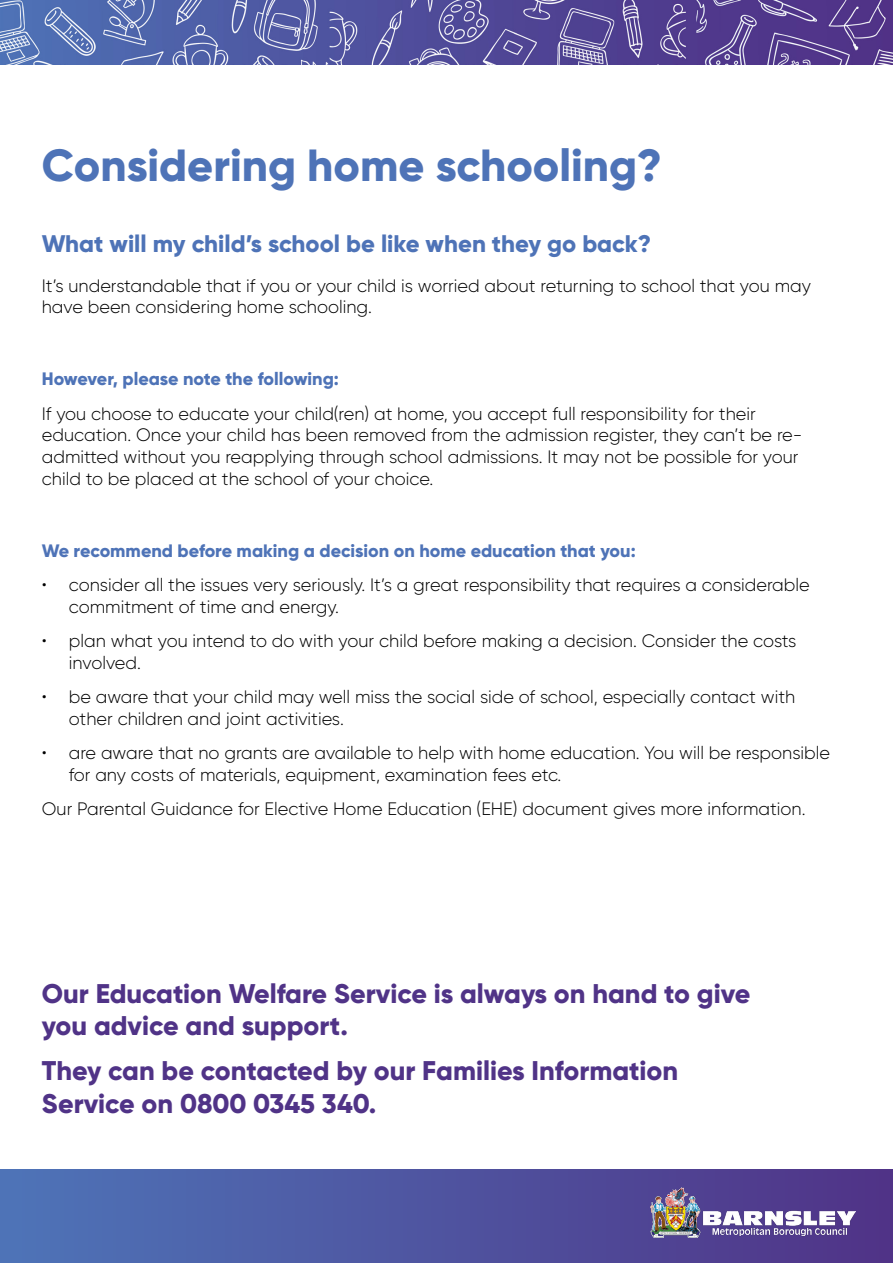
<style>
.page{position:relative;width:893px;height:1263px;background:#fff}
.page>*{position:absolute;margin:0;border:0;box-sizing:border-box;transform-origin:0 0}
.t1{font:800 45px "Gilroy";color:#4e73b7}
.t2{font:800 27px/32.4px "Gilroy";color:#503387}
.t3{font:800 24px "Gilroy";color:#4e73b7}
.t4{font:300 18px/21.6px "Gilroy";color:#000}
.t5{font:800 18px "Gilroy";color:#4e73b7}
</style>
<div class="page">
<div style="left:0;top:1169px;width:893px;height:94px;background:linear-gradient(to right,#4e74b8,#503387)"></div>
<img style="left:651px;top:1187px;width:204px;height:51px">
<img style="left:0;top:0;width:893px;height:65px">
<h1 class="t1" style="left:42px;top:136px;width:622px">Considering home schooling?</h1>
<h2 class="t3" style="left:42px;top:228px;width:611px">What will my child’s school be like when they go back?</h2>
<p class="t4" style="left:42px;top:274px;width:771px">It’s understandable that if you or your child is worried about returning to school that you may have been considering home schooling.</p>
<h4 class="t5" style="left:42px;top:368px;width:299px">However, please note the following:</h4>
<p class="t4" style="left:42px;top:402px;width:762px">If you choose to educate your child(ren) at home, you accept full responsibility for their education. Once your child has been removed from the admission register, they can’t be re&shy;admitted without you reapplying through school admissions. It may not be possible for your child to be placed at the school of your choice.</p>
<h4 class="t5" style="left:42px;top:539px;width:595px">We recommend before making a decision on home education that you:</h4>
<p class="t4" style="left:69px;top:574px;width:742px;text-indent:-27px">• consider all the issues very seriously. It’s a great responsibility that requires a considerable commitment of time and energy.</p>
<p class="t4" style="left:69px;top:630px;width:729px;text-indent:-27px">• plan what you intend to do with your child before making a decision. Consider the costs involved.</p>
<p class="t4" style="left:69px;top:686px;width:728px;text-indent:-27px">• be aware that your child may well miss the social side of school, especially contact with other children and joint activities.</p>
<p class="t4" style="left:69px;top:742px;width:763px;text-indent:-27px">• are aware that no grants are available to help with home education. You will be responsible for any costs of materials, equipment, examination fees etc.</p>
<p class="t4" style="left:42px;top:798px;width:765px">Our Parental Guidance for Elective Home Education (EHE) document gives more information.</p>
<h2 class="t2" style="left:42px;top:977px;width:710px">Our Education Welfare Service is always on hand to give you advice and support.</h2>
<p class="t2" style="left:42px;top:1055px;width:638px">They can be contacted by our Families Information<br>Service on 0800 0345 340.</p>
</div>
